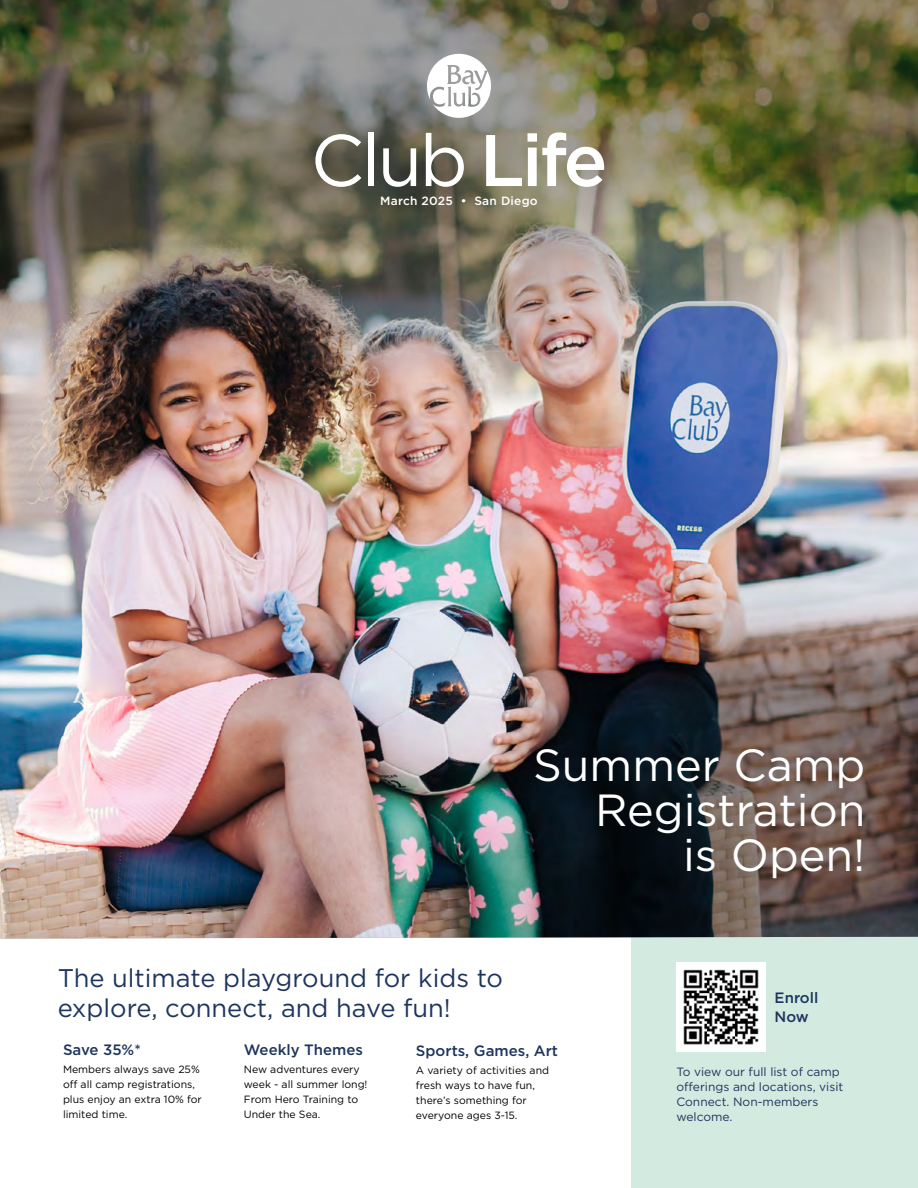
<style>
.page{position:relative;width:918px;height:1188px;background:#fff}
.page>*{position:absolute;margin:0;border:0;box-sizing:border-box;transform-origin:0 0}
.t1{font:72.9px "Gotham";color:#fff}
.t2{font:45px/45px "Gotham";color:#fff;text-align:right}
.t3{font:25.5px/30px "Gotham";color:#1e355e}
.t4{font:500 15px/19.5px "Gotham";color:#1e355e}
.t5{font:12px/15px "Gotham";color:#1e355e}
.t6{font:500 12px "Gotham";letter-spacing:.02em;color:#fff}
.t7{font:10.5px/15px "Gotham";color:#000}
.s1{font-weight:500}
</style>
<div class="page">
<div style="left:631px;top:875px;width:287px;height:313px;background:#d2eadf"></div>
<img style="left:0;top:0;width:918px;height:939px">
<svg style="left:427px;top:54px;width:64px;height:64px"></svg>
<img style="left:676px;top:962px;width:89px;height:89px">
<h1 class="t1" style="left:310px;top:114px;width:299px">Club <span class="s1">Life</span></h1>
<p class="t6" style="left:380px;top:193px;width:159px">March 2025 • San Diego</p>
<h2 class="t2" style="left:533px;top:741px;width:334px">Summer Camp<br>Registration<br>is Open!</h2>
<h3 class="t3" style="left:58px;top:962px;width:447px">The ultimate playground for kids to explore, connect, and have fun!</h3>
<h3 class="t4" style="left:775px;top:988px;width:45px">Enroll<br>Now</h3>
<h3 class="t4" style="left:63px;top:1039px;width:79px">Save 35%*</h3>
<p class="t7" style="left:63px;top:1061px;width:140px">Members always save 25% off all camp registrations, plus enjoy an extra 10% for limited time.</p>
<h3 class="t4" style="left:244px;top:1039px;width:121px">Weekly Themes</h3>
<p class="t7" style="left:244px;top:1061px;width:125px">New adventures every week - all summer long!<br>From Hero Training to<br>Under the Sea.</p>
<h3 class="t4" style="left:416px;top:1040px;width:144px">Sports, Games, Art</h3>
<p class="t7" style="left:416px;top:1062px;width:135px">A variety of activities and fresh ways to have fun, there’s something for everyone ages 3-15.</p>
<p class="t5" style="left:676px;top:1064px;width:168px">To view our full list of camp offerings and locations, visit<br>Connect. Non-members welcome.</p>
</div>
